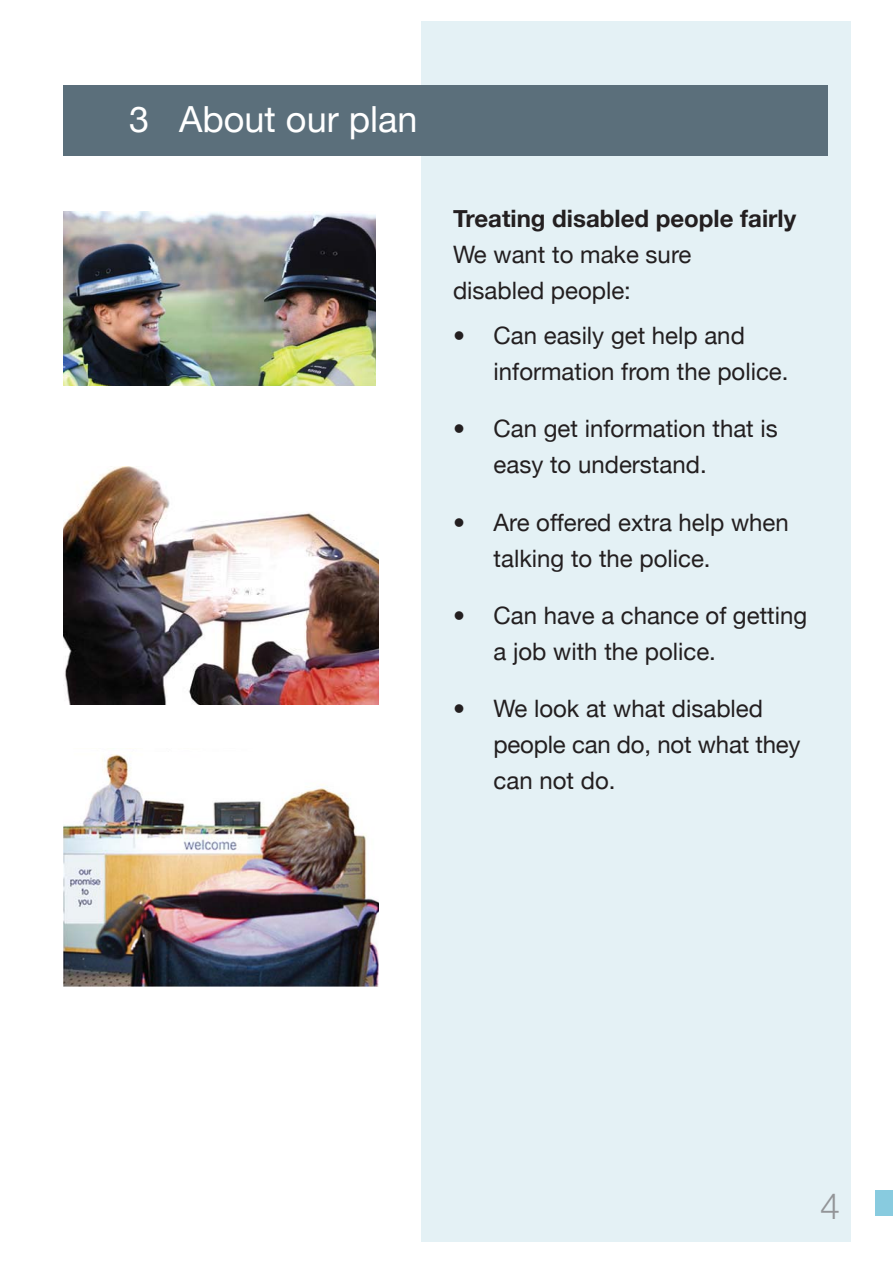
<style>
.page{position:relative;width:893px;height:1263px;background:#fff}
.page>*{position:absolute;margin:0;border:0;box-sizing:border-box;transform-origin:0 0}
.t1{font:36px "Helvetica Neue";color:#fff}
.t2{font:300 36px "Helvetica Neue LT";color:#939598}
.t3{font:24px/36px "Helvetica Neue";color:#231f20}
.t4{font:700 24px "Helvetica Neue";color:#231f20}
</style>
<div class="page">
<div style="left:421px;top:21px;width:429px;height:1221px;background:#e4f1f5"></div>
<div style="left:63px;top:85px;width:764px;height:70px;background:#5b6f7b"></div>
<img style="left:64px;top:748px;width:314px;height:238px">
<img style="left:64px;top:211px;width:312px;height:175px">
<img style="left:64px;top:466px;width:314px;height:238px">
<div style="left:875px;top:1191px;width:17px;height:25px;background:#88cbdf"></div>
<h1 class="t1" style="left:129px;top:98px;width:290px">3 About our plan</h1>
<p class="t4" style="left:453px;top:204px;width:344px">Treating disabled people fairly</p>
<p class="t3" style="left:453px;top:237px;width:240px">We want to make sure disabled people:</p>
<p class="t3" style="left:493px;top:317px;width:296px;text-indent:-40px">• Can easily get help and information from the police.</p>
<p class="t3" style="left:493px;top:410px;width:286px;text-indent:-40px">• Can get information that is easy to understand.</p>
<p class="t3" style="left:493px;top:504px;width:297px;text-indent:-40px">• Are offered extra help when talking to the police.</p>
<p class="t3" style="left:493px;top:597px;width:315px;text-indent:-40px">• Can have a chance of getting a job with the police.</p>
<p class="t3" style="left:493px;top:690px;width:308px;text-indent:-40px">• We look at what disabled people can do, not what they can not do.</p>
<h1 class="t2" style="left:820px;top:1193px;width:22px">4</h1>
</div>
